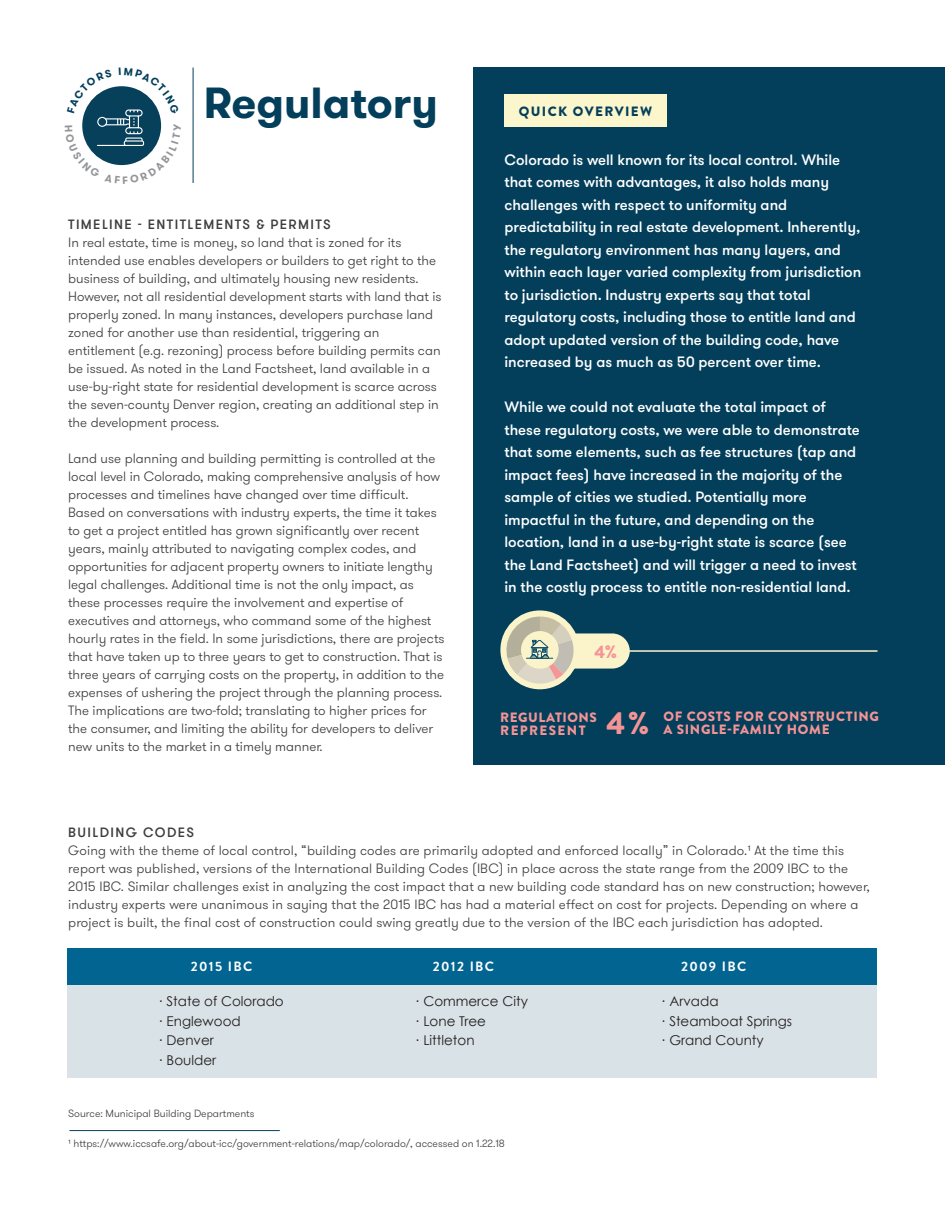
<style>
.page{position:relative;width:945px;height:1215px;background:#fff}
.page>*{position:absolute;margin:0;border:0;box-sizing:border-box;transform-origin:0 0}
.t1{font:700 43.5px "GT Walsheim";color:#033f5b}
.t2{font:900 31.5px "Brandon Grotesque";color:#f59496}
.t3{font:900 18px "Brandon Grotesque";color:#f59496}
.t4{font:500 15px/22.5px "GT Walsheim";color:#fff}
.t5{font:300 13.5px/18px "GT Walsheim";color:#3e3e3f}
.t6{font:13.5px/19.5px "Century Gothic";color:#231f20}
.t7{font:900 13.5px/13.5px "Brandon Grotesque";letter-spacing:.05em;color:#f59496}
.t8{font:500 13.5px "GT Walsheim";letter-spacing:.1em;color:#3e3e3f}
.t9{font:700 13.5px "Brandon Grotesque";letter-spacing:.1em;color:#fff}
.t10{font:900 13.5px "Brandon Grotesque";letter-spacing:.1em;color:#033f5b}
.t11{font:300 10.5px "GT Walsheim";color:#3e3e3f}
</style>
<div class="page">
<div style="left:68px;top:979px;width:810px;height:99px;background:#d9e2e6"></div>
<div style="left:473px;top:68px;width:472px;height:697px;background:#033f5b"></div>
<div style="left:504px;top:95px;width:163px;height:32px;background:#fcf6cd"></div>
<hr style="left:506px;top:650px;width:372px;height:2px;background:#fbf4cb">
<hr style="left:193px;top:68px;width:1px;height:115px;background:#033f5b">
<div style="left:68px;top:948px;width:810px;height:37px;background:#026491"></div>
<hr style="left:69px;top:1130px;width:211px;height:1px;background:#063f5b">
<div style="left:545px;top:633px;width:85px;height:36px;background:#fbf4cb;border-radius:18px"></div>
<svg style="left:500px;top:610px;width:79px;height:79px"></svg>
<svg style="left:503px;top:617px;width:73px;height:70px"></svg>
<svg style="left:82px;top:86px;width:80px;height:80px"></svg>
<h1 class="t1" style="left:204px;top:75px;width:235px">Regulatory</h1>
<p class="t8" style="left:68px;top:216px;width:264px">TIMELINE - ENTITLEMENTS &amp; PERMITS</p>
<p class="t5" style="left:68px;top:234px;width:375px">In real estate, time is money, so land that is zoned for its intended use enables developers or builders to get right to the business of building, and ultimately housing new residents.<br>However, not all residential development starts with land that is properly zoned. In many instances, developers purchase land zoned for another use than residential, triggering an entitlement (e.g. rezoning) process before building permits can be issued. As noted in the Land Factsheet, land available in a use-by-right state for residential development is scarce across the seven-county Denver region, creating an additional step in the development process.</p>
<p class="t5" style="left:68px;top:450px;width:378px">Land use planning and building permitting is controlled at the local level in Colorado, making comprehensive analysis of how processes and timelines have changed over time difficult.<br>Based on conversations with industry experts, the time it takes to get a project entitled has grown significantly over recent years, mainly attributed to navigating complex codes, and opportunities for adjacent property owners to initiate lengthy legal challenges. Additional time is not the only impact, as these processes require the involvement and expertise of executives and attorneys, who command some of the highest hourly rates in the field. In some jurisdictions, there are projects that have taken up to three years to get to construction. That is three years of carrying costs on the property, in addition to the expenses of ushering the project through the planning process.<br>The implications are two-fold; translating to higher prices for the consumer, and limiting the ability for developers to deliver new units to the market in a timely manner.</p>
<p class="t10" style="left:519px;top:102px;width:135px">QUICK OVERVIEW</p>
<p class="t4" style="left:504px;top:149px;width:358px">Colorado is well known for its local control. While that comes with advantages, it also holds many challenges with respect to uniformity and predictability in real estate development. Inherently, the regulatory environment has many layers, and within each layer varied complexity from jurisdiction to jurisdiction. Industry experts say that total regulatory costs, including those to entitle land and adopt updated version of the building code, have increased by as much as 50 percent over time.</p>
<p class="t4" style="left:504px;top:396px;width:357px">While we could not evaluate the total impact of these regulatory costs, we were able to demonstrate that some elements, such as fee structures (tap and impact fees) have increased in the majority of the sample of cities we studied. Potentially more impactful in the future, and depending on the location, land in a use-by-right state is scarce (see the Land Factsheet) and will trigger a need to invest in the costly process to entitle non-residential land.</p>
<h3 class="t3" style="left:595px;top:639px;width:24px">4%</h3>
<p class="t7" style="left:500px;top:711px;width:98px">REGULATIONS<br>REPRESENT</p>
<h2 class="t2" style="left:607px;top:701px;width:44px">4%</h2>
<p class="t7" style="left:663px;top:710px;width:217px">OF COSTS FOR CONSTRUCTING<br>A SINGLE-FAMILY HOME</p>
<p class="t8" style="left:68px;top:824px;width:128px">BUILDING CODES</p>
<p class="t5" style="left:68px;top:842px;width:803px">Going with the theme of local control, “building codes are primarily adopted and enforced locally” in Colorado.¹ At the time this report was published, versions of the International Building Codes (IBC) in place across the state range from the 2009 IBC to the 2015 IBC. Similar challenges exist in analyzing the cost impact that a new building code standard has on new construction; however, industry experts were unanimous in saying that the 2015 IBC has had a material effect on cost for projects. Depending on where a project is built, the final cost of construction could swing greatly due to the version of the IBC each jurisdiction has adopted.</p>
<p class="t9" style="left:191px;top:957px;width:63px">2015 IBC</p>
<p class="t9" style="left:433px;top:957px;width:63px">2012 IBC</p>
<p class="t9" style="left:681px;top:957px;width:67px">2009 IBC</p>
<p class="t6" style="left:159px;top:991px;width:126px">∙ State of Colorado ∙ Englewood<br>∙ Denver<br>∙ Boulder</p>
<p class="t6" style="left:416px;top:991px;width:114px">∙ Commerce City ∙ Lone Tree<br>∙ Littleton</p>
<p class="t6" style="left:662px;top:991px;width:132px">∙ Arvada<br>∙ Steamboat Springs ∙ Grand County</p>
<p class="t11" style="left:68px;top:1107px;width:188px">Source: Municipal Building Departments</p>
<p class="t11" style="left:68px;top:1137px;width:438px">¹ https://www.iccsafe.org/about-icc/government-relations/map/colorado/, accessed on 1.22.18</p>
</div>
